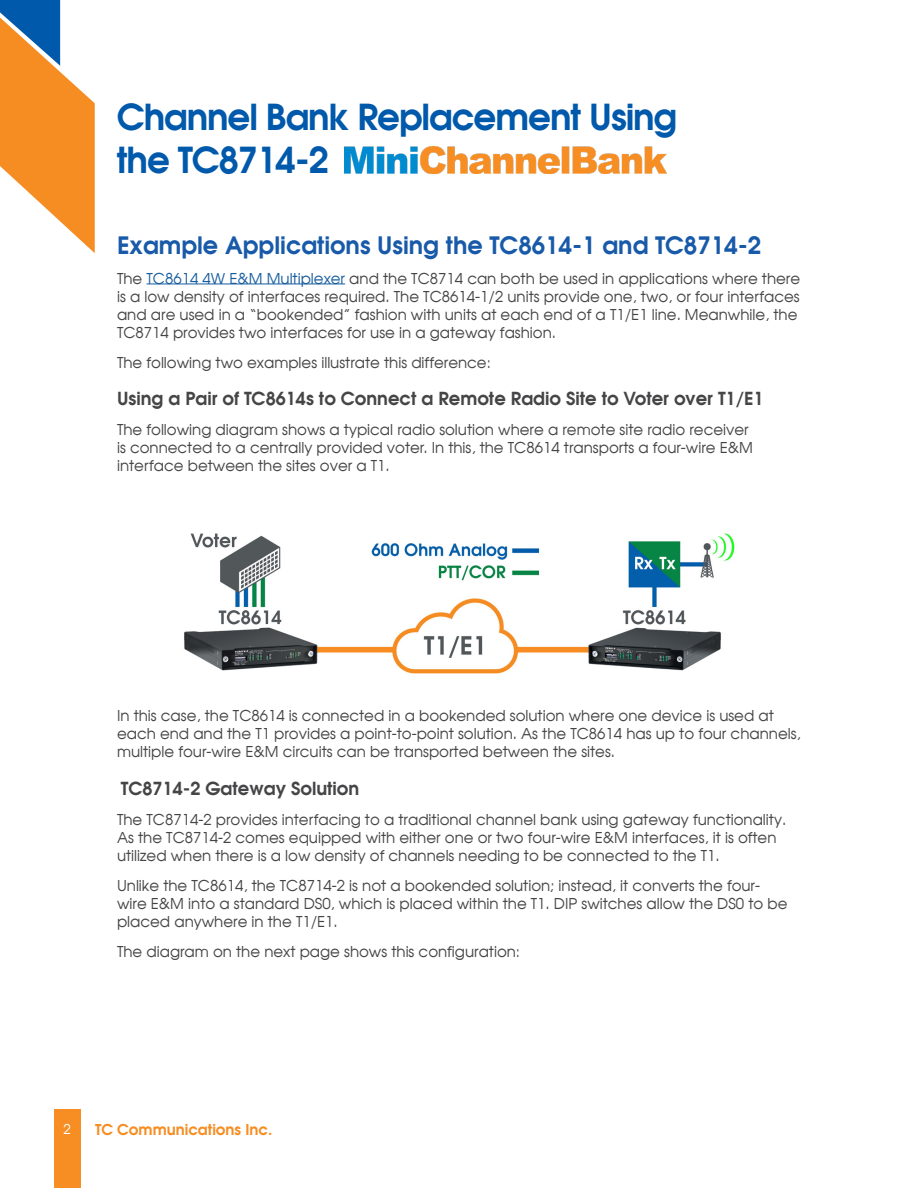
<style>
.page{position:relative;width:918px;height:1188px;background:#fff}
.page>*{position:absolute;margin:0;border:0;box-sizing:border-box;transform-origin:0 0}
.t1{font:700 35.85px/43px "Avalon";letter-spacing:-.03em;color:#0059ab}
.t2{font:700 24px "Avalon";color:#185aa9}
.t3{font:700 18px "Avalon";color:#454547}
.t4{font:15px/18px "Avalon Plain";color:#454547}
.t5{font:700 15px "Avalon";color:#f68d22}
.t6{font:13.5px "Avalon Plain";color:#fff}
.s1{color:#175d9e}
</style>
<div class="page">
<svg style="left:0;top:0;width:95px;height:253px"></svg>
<div style="left:54px;top:1110px;width:27px;height:78px;background:#f68e23"></div>
<img style="left:344px;top:146px;width:323px;height:27px">
<hr style="left:146px;top:284px;width:199px;height:1px;background:#175d9e">
<img style="left:184px;top:533px;width:551px;height:141px">
<p class="t1" style="left:117px;top:94px;width:562px">Channel Bank Replacement Using the TC8714-2</p>
<p class="t2" style="left:117px;top:228px;width:646px">Example Applications Using the TC8614-1 and TC8714-2</p>
<p class="t4" style="left:117px;top:269px;width:685px">The <span class="s1">TC8614 4W E&amp;M Multiplexer</span> and the TC8714 can both be used in applications where there is a low density of interfaces required. The TC8614-1/2 units provide one, two, or four interfaces and are used in a “bookended” fashion with units at each end of a T1/E1 line. Meanwhile, the TC8714 provides two interfaces for use in a gateway fashion.</p>
<p class="t4" style="left:117px;top:353px;width:375px">The following two examples illustrate this difference:</p>
<p class="t3" style="left:117px;top:386px;width:648px">Using a Pair of TC8614s to Connect a Remote Radio Site to Voter over T1/E1</p>
<p class="t4" style="left:117px;top:420px;width:637px">The following diagram shows a typical radio solution where a remote site radio receiver is connected to a centrally provided voter. In this, the TC8614 transports a four-wire E&amp;M interface between the sites over a T1.</p>
<p class="t4" style="left:117px;top:707px;width:685px">In this case, the TC8614 is connected in a bookended solution where one device is used at each end and the T1 provides a point-to-point solution. As the TC8614 has up to four channels, multiple four-wire E&amp;M circuits can be transported between the sites.</p>
<p class="t3" style="left:121px;top:776px;width:240px">TC8714-2 Gateway Solution</p>
<p class="t4" style="left:117px;top:810px;width:671px">The TC8714-2 provides interfacing to a traditional channel bank using gateway functionality.<br>As the TC8714-2 comes equipped with either one or two four-wire E&amp;M interfaces, it is often utilized when there is a low density of channels needing to be connected to the T1.</p>
<p class="t4" style="left:117px;top:876px;width:672px">Unlike the TC8614, the TC8714-2 is not a bookended solution; instead, it converts the four&shy;wire E&amp;M into a standard DS0, which is placed within the T1. DIP switches allow the DS0 to be placed anywhere in the T1/E1.</p>
<p class="t4" style="left:117px;top:942px;width:405px">The diagram on the next page shows this configuration:</p>
<p class="t6" style="left:64px;top:1121px;width:9px">2</p>
<p class="t5" style="left:95px;top:1119px;width:179px">TC Communications Inc.</p>
</div>
